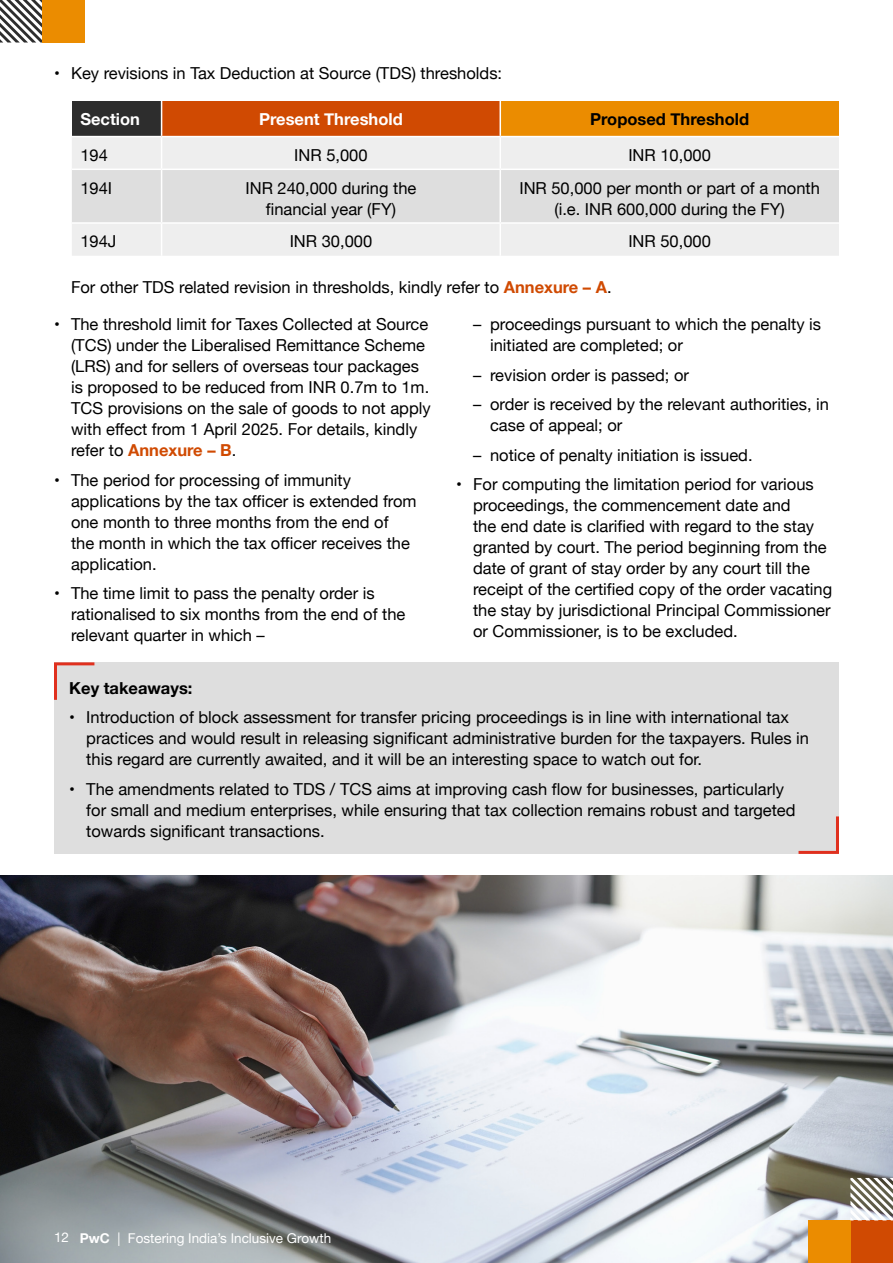
<style>
.page{position:relative;width:893px;height:1263px;background:#fff}
.page>*{position:absolute;margin:0;border:0;box-sizing:border-box;transform-origin:0 0}
.t1{font:16.5px/21px "Helvetica Neue";color:#000}
.t2{font:700 16.5px "Helvetica Neue";color:#000}
.t3{font:700 16.5px "Helvetica Neue";color:#fff}
.t4{font:13.5px "Helvetica Neue";color:#fff}
.s1{font-weight:700;color:#d04a02}
.s2{font-weight:700}
</style>
<div class="page">
<img style="left:0;top:875px;width:893px;height:388px">
<div style="left:72px;top:101px;width:90px;height:36px;background:#2d2d2d"></div>
<div style="left:162px;top:101px;width:338px;height:36px;background:#d04a02"></div>
<div style="left:500px;top:101px;width:339px;height:36px;background:#eb8c00"></div>
<div style="left:72px;top:137px;width:767px;height:119px;background:#eee"></div>
<div style="left:72px;top:170px;width:767px;height:52px;background:#dedede"></div>
<hr style="left:161px;top:101px;width:1px;height:35px;background:#fff">
<hr style="left:499px;top:101px;width:2px;height:35px;background:#fff">
<hr style="left:72px;top:136px;width:90px;height:1px;background:#fff">
<hr style="left:162px;top:136px;width:338px;height:1px;background:#fff">
<hr style="left:161px;top:137px;width:1px;height:32px;background:#fff">
<hr style="left:500px;top:136px;width:339px;height:1px;background:#fff">
<hr style="left:499px;top:137px;width:2px;height:32px;background:#fff">
<hr style="left:72px;top:169px;width:90px;height:1px;background:#fff">
<hr style="left:162px;top:169px;width:338px;height:1px;background:#fff">
<hr style="left:161px;top:170px;width:1px;height:52px;background:#fff">
<hr style="left:500px;top:169px;width:339px;height:1px;background:#fff">
<hr style="left:499px;top:170px;width:2px;height:52px;background:#fff">
<hr style="left:72px;top:222px;width:90px;height:2px;background:#fff">
<hr style="left:162px;top:222px;width:338px;height:2px;background:#fff">
<hr style="left:161px;top:224px;width:1px;height:32px;background:#fff">
<hr style="left:500px;top:222px;width:339px;height:2px;background:#fff">
<hr style="left:499px;top:224px;width:2px;height:32px;background:#fff">
<div style="left:850px;top:1220px;width:43px;height:43px;background:#d04a02"></div>
<div style="left:808px;top:1220px;width:42px;height:43px;background:#eb8c00"></div>
<svg style="left:850px;top:1178px;width:43px;height:42px"></svg>
<svg style="left:0;top:0;width:43px;height:43px"></svg>
<div style="left:43px;top:0;width:42px;height:43px;background:#eb8c00"></div>
<div style="left:54px;top:662px;width:785px;height:192px;background:#dedede"></div>
<hr style="left:836px;top:816px;width:3px;height:38px;background:#e0301e">
<hr style="left:798px;top:851px;width:38px;height:3px;background:#e0301e">
<hr style="left:54px;top:662px;width:3px;height:38px;background:#e0301e">
<hr style="left:57px;top:662px;width:37px;height:3px;background:#e0301e">
<p class="t1" style="left:54px;top:64px;width:450px">• Key revisions in Tax Deduction at Source (TDS) thresholds:</p>
<p class="t3" style="left:80px;top:107px;width:61px">Section</p>
<p class="t3" style="left:259px;top:107px;width:145px">Present Threshold</p>
<p class="t2" style="left:590px;top:107px;width:160px">Proposed Threshold</p>
<p class="t1" style="left:80px;top:145px;width:29px">194</p>
<p class="t1" style="left:294px;top:145px;width:75px">INR 5,000</p>
<p class="t1" style="left:628px;top:145px;width:84px">INR 10,000</p>
<p class="t1" style="left:80px;top:178px;width:33px">194I</p>
<p class="t1" style="left:245px;top:178px;width:172px;text-align:center">INR 240,000 during the financial year (FY)</p>
<p class="t1" style="left:519px;top:178px;width:302px;text-align:center">INR 50,000 per month or part of a month (i.e. INR 600,000 during the FY)</p>
<p class="t1" style="left:80px;top:232px;width:38px">194J</p>
<p class="t1" style="left:290px;top:232px;width:84px">INR 30,000</p>
<p class="t1" style="left:628px;top:232px;width:84px">INR 50,000</p>
<p class="t1" style="left:71px;top:278px;width:542px">For other TDS related revision in thresholds, kindly refer to <span class="s1">Annexure – A</span>.</p>
<p class="t1" style="left:71px;top:315px;width:361px;text-indent:-17px">• The threshold limit for Taxes Collected at Source (TCS) under the Liberalised Remittance Scheme (LRS) and for sellers of overseas tour packages is proposed to be reduced from INR 0.7m to 1m.<br>TCS provisions on the sale of goods to not apply with effect from 1 April 2025. For details, kindly refer to <span class="s1">Annexure – B</span>.</p>
<p class="t1" style="left:71px;top:470px;width:347px;text-indent:-17px">• The period for processing of immunity applications by the tax officer is extended from one month to three months from the end of<br>the month in which the tax officer receives the application.</p>
<p class="t1" style="left:71px;top:584px;width:336px;text-indent:-17px">• The time limit to pass the penalty order is rationalised to six months from the end of the relevant quarter in which –</p>
<p class="t1" style="left:490px;top:315px;width:332px;text-indent:-17px">– proceedings pursuant to which the penalty is initiated are completed; or</p>
<p class="t1" style="left:473px;top:365px;width:217px">– revision order is passed; or</p>
<p class="t1" style="left:490px;top:395px;width:340px;text-indent:-17px">– order is received by the relevant authorities, in case of appeal; or</p>
<p class="t1" style="left:473px;top:445px;width:281px">– notice of penalty initiation is issued.</p>
<p class="t1" style="left:473px;top:475px;width:361px;text-indent:-17px">• For computing the limitation period for various proceedings, the commencement date and<br>the end date is clarified with regard to the stay granted by court. The period beginning from the date of grant of stay order by any court till the receipt of the certified copy of the order vacating the stay by jurisdictional Principal Commissioner or Commissioner, is to be excluded.</p>
<p class="t2" style="left:69px;top:675px;width:125px">Key takeaways:</p>
<p class="t1" style="left:86px;top:708px;width:724px;text-indent:-17px">• Introduction of block assessment for transfer pricing proceedings is in line with international tax practices and would result in releasing significant administrative burden for the taxpayers. Rules in this regard are currently awaited, and it will be an interesting space to watch out for.</p>
<p class="t1" style="left:86px;top:779px;width:711px;text-indent:-17px">• The amendments related to TDS / TCS aims at improving cash flow for businesses, particularly for small and medium enterprises, while ensuring that tax collection remains robust and targeted towards significant transactions.</p>
<p class="t4" style="left:54px;top:1228px;width:279px">12 <span class="s2">PwC</span> | Fostering India’s Inclusive Growth</p>
</div>
